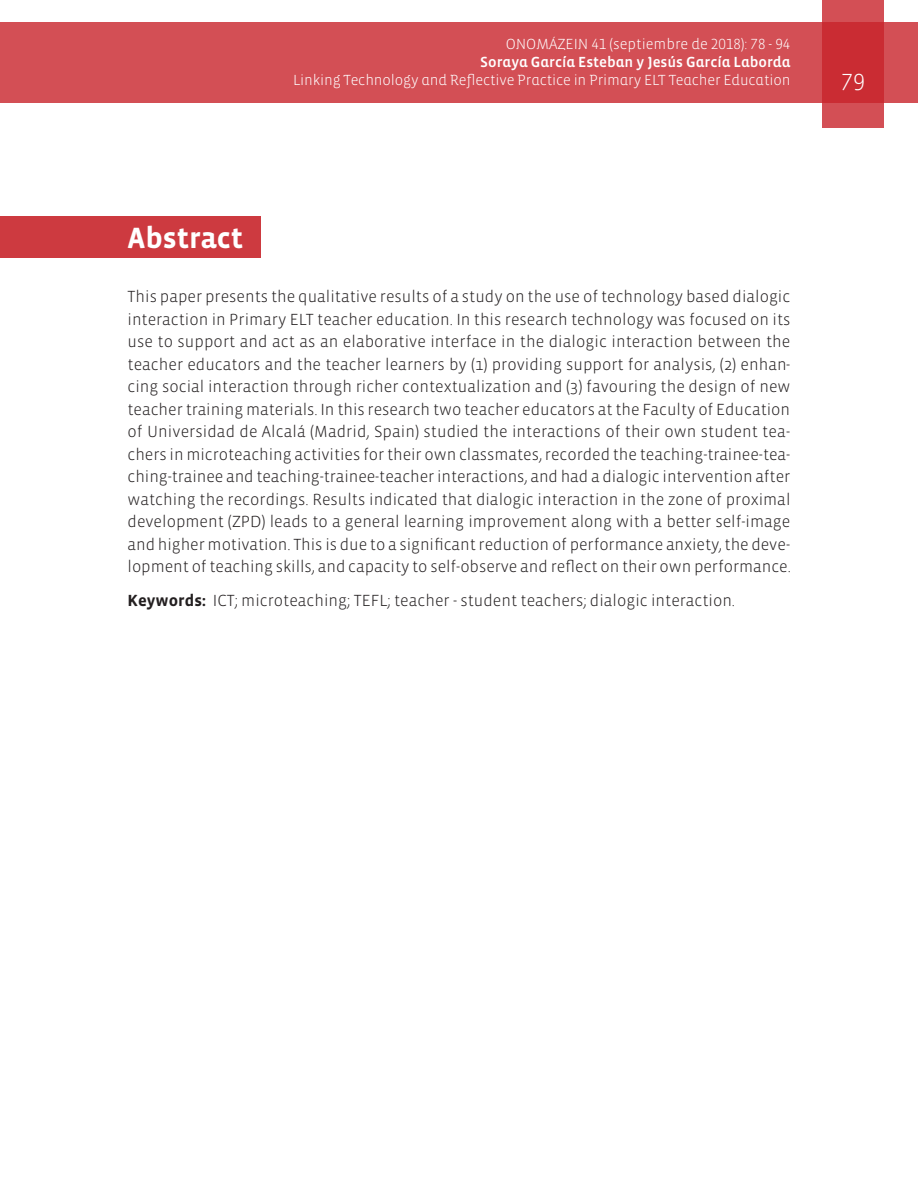
<style>
.page{position:relative;width:918px;height:1188px;background:#fff}
.page>*{position:absolute;margin:0;border:0;box-sizing:border-box;transform-origin:0 0}
.t1{font:700 30px "Vista Sans";color:#fff}
.t2{font:300 24px "Vista Sans";color:#fff}
.Texto_primero{font:300 16.5px/22.5px "Vista Sans";letter-spacing:-.005em;color:#231f20;text-align:justify}
.Textos{font:300 16.5px "Vista Sans";color:#231f20}
.t3{font:300 15px "Vista Sans Alt";letter-spacing:-.01em;color:#fff}
.t4{font:15px "Vista Sans Alt Med";color:#fff}
.s1{font-weight:700}
</style>
<div class="page">
<div style="left:0;top:23px;width:918px;height:80px;background:#d34f55"></div>
<svg style="left:822px;top:0;width:62px;height:128px;background:#cd383f"></svg>
<div style="left:0;top:216px;width:260px;height:41px;background:#cd3a40"></div>
<p class="t3" style="left:506px;top:37px;width:286px">ONOMÁZEIN 41 (septiembre de 2018): 78 - 94</p>
<p class="t4" style="left:480px;top:55px;width:312px">Soraya García Esteban y Jesús García Laborda</p>
<p class="t3" style="left:293px;top:73px;width:499px">Linking Technology and Reflective Practice in Primary ELT Teacher Education</p>
<h2 class="t2" style="left:841px;top:66px;width:25px">79</h2>
<p class="t1" style="left:128px;top:222px;width:117px">Abstract</p>
<p class="Texto_primero" style="left:128px;top:286px;width:665px">This paper presents the qualitative results of a study on the use of technology based dialogic interaction in Primary ELT teacher education. In this research technology was focused on its use to support and act as an elaborative interface in the dialogic interaction between the teacher educators and the teacher learners by (1) providing support for analysis, (2) enhan&shy;cing social interaction through richer contextualization and (3) favouring the design of new teacher training materials. In this research two teacher educators at the Faculty of Education of Universidad de Alcalá (Madrid, Spain) studied the interactions of their own student tea&shy;chers in microteaching activities for their own classmates, recorded the teaching-trainee-tea&shy;ching-trainee and teaching-trainee-teacher interactions, and had a dialogic intervention after watching the recordings. Results indicated that dialogic interaction in the zone of proximal development (ZPD) leads to a general learning improvement along with a better self-image and higher motivation. This is due to a significant reduction of performance anxiety, the deve&shy;lopment of teaching skills, and capacity to self-observe and reflect on their own performance.</p>
<p class="Textos" style="left:128px;top:592px;width:609px"><span class="s1">Keywords:</span> ICT; microteaching; TEFL; teacher - student teachers; dialogic interaction.</p>
</div>
